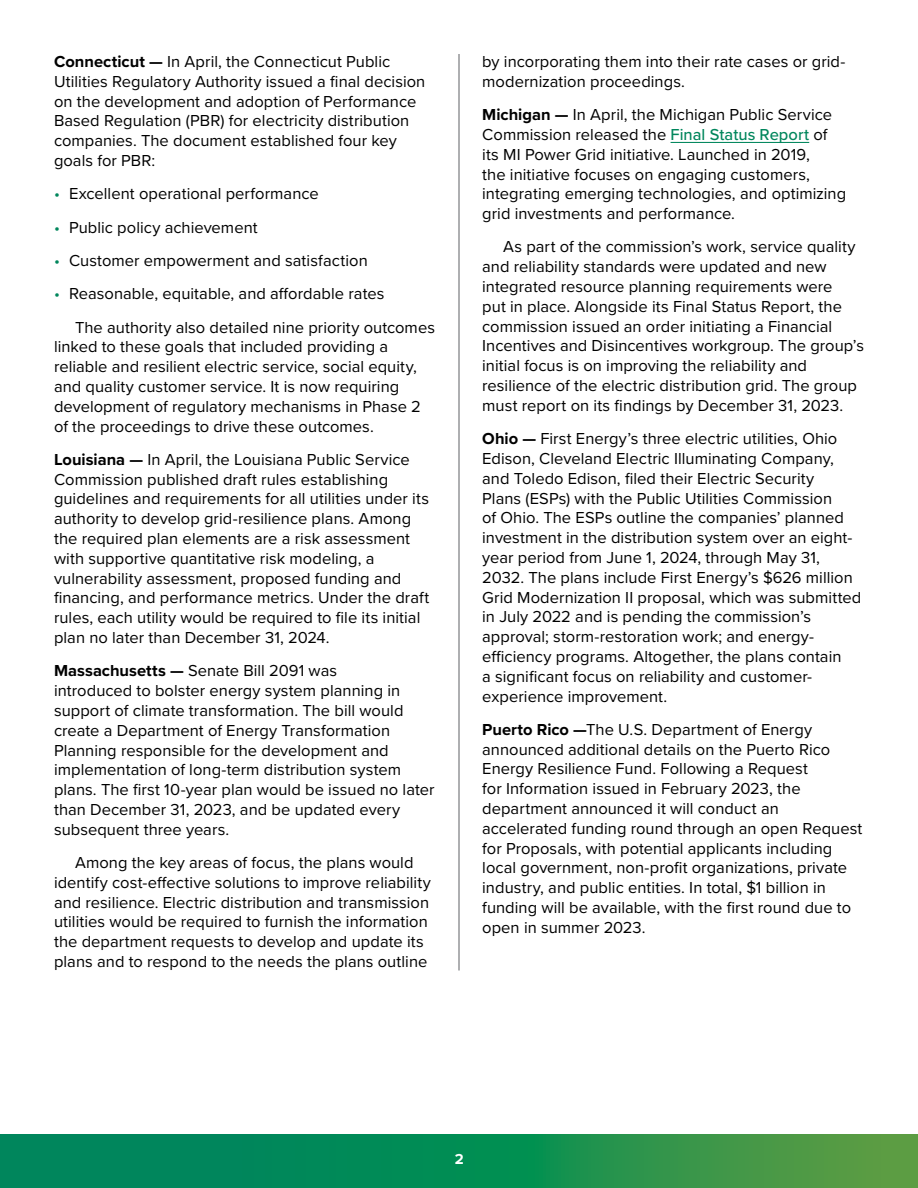
<style>
.page{position:relative;width:918px;height:1188px;background:#fff}
.page>*{position:absolute;margin:0;border:0;box-sizing:border-box;transform-origin:0 0}
.Body_-_First{font:16.5px/19.8px "Proxima Nova";letter-spacing:.005em;color:#000}
.Body_-_Continued{font:16.5px/19.8px "Proxima Nova";letter-spacing:.005em;color:#000}
.t1{font:700 15px "Proxima Nova";color:#fff}
.s1{font-weight:700}
.s2{color:#00865c}
.s3{font-weight:500;color:#00865c}
</style>
<div class="page">
<svg style="left:0;top:1134px;width:918px;height:54px;background:#198e52"></svg>
<hr style="left:671px;top:142px;width:138px;height:1px;background:#00865c">
<hr style="left:459px;top:54px;width:1px;height:916px;background:#5e6164">
<p class="Body_-_First" style="left:54px;top:51px;width:373px"><span class="s1">Connecticut —</span> In April, the Connecticut Public Utilities Regulatory Authority issued a final decision on the development and adoption of Performance Based Regulation (PBR) for electricity distribution companies. The document established four key goals for PBR:</p>
<p class="Body_-_First" style="left:54px;top:183px;width:266px"><span class="s2">•</span> Excellent operational performance</p>
<p class="Body_-_First" style="left:54px;top:217px;width:205px"><span class="s2">•</span> Public policy achievement</p>
<p class="Body_-_First" style="left:54px;top:250px;width:315px"><span class="s2">•</span> Customer empowerment and satisfaction</p>
<p class="Body_-_First" style="left:54px;top:283px;width:332px"><span class="s2">•</span> Reasonable, equitable, and affordable rates</p>
<p class="Body_-_Continued" style="left:54px;top:316px;width:383px;text-indent:21px">The authority also detailed nine priority outcomes linked to these goals that included providing a reliable and resilient electric service, social equity, and quality customer service. It is now requiring development of regulatory mechanisms in Phase 2 of the proceedings to drive these outcomes.</p>
<p class="Body_-_First" style="left:54px;top:449px;width:377px"><span class="s1">Louisiana —</span> In April, the Louisiana Public Service Commission published draft rules establishing guidelines and requirements for all utilities under its authority to develop grid-resilience plans. Among the required plan elements are a risk assessment with supportive quantitative risk modeling, a vulnerability assessment, proposed funding and financing, and performance metrics. Under the draft rules, each utility would be required to file its initial plan no later than December 31, 2024.</p>
<p class="Body_-_First" style="left:54px;top:660px;width:382px"><span class="s1">Massachusetts —</span> Senate Bill 2091 was<br>introduced to bolster energy system planning in support of climate transformation. The bill would create a Department of Energy Transformation Planning responsible for the development and implementation of long-term distribution system plans. The first 10-year plan would be issued no later than December 31, 2023, and be updated every subsequent three years.</p>
<p class="Body_-_Continued" style="left:54px;top:852px;width:378px;text-align:center">Among the key areas of focus, the plans would identify cost-effective solutions to improve reliability and resilience. Electric distribution and transmission utilities would be required to furnish the information the department requests to develop and update its plans and to respond to the needs the plans outline</p>
<p class="Body_-_Continued" style="left:482px;top:51px;width:365px">by incorporating them into their rate cases or grid&shy;modernization proceedings.</p>
<p class="Body_-_First" style="left:482px;top:104px;width:366px"><span class="s1">Michigan —</span> In April, the Michigan Public Service Commission released the <span class="s3">Final Status Report</span> of its MI Power Grid initiative. Launched in 2019,<br>the initiative focuses on engaging customers, integrating emerging technologies, and optimizing grid investments and performance.</p>
<p class="Body_-_Continued" style="left:482px;top:236px;width:383px;text-indent:21px">As part of the commission’s work, service quality and reliability standards were updated and new integrated resource planning requirements were<br>put in place. Alongside its Final Status Report, the commission issued an order initiating a Financial Incentives and Disincentives workgroup. The group’s initial focus is on improving the reliability and resilience of the electric distribution grid. The group must report on its findings by December 31, 2023.</p>
<p class="Body_-_First" style="left:482px;top:428px;width:381px"><span class="s1">Ohio —</span> First Energy’s three electric utilities, Ohio Edison, Cleveland Electric Illuminating Company, and Toledo Edison, filed their Electric Security<br>Plans (ESPs) with the Public Utilities Commission<br>of Ohio. The ESPs outline the companies’ planned investment in the distribution system over an eight&shy;year period from June 1, 2024, through May 31, 2032. The plans include First Energy’s $626 million Grid Modernization II proposal, which was submitted in July 2022 and is pending the commission’s approval; storm-restoration work; and energy&shy;efficiency programs. Altogether, the plans contain<br>a significant focus on reliability and customer&shy;experience improvement.</p>
<p class="Body_-_First" style="left:482px;top:719px;width:382px"><span class="s1">Puerto Rico —</span>The U.S. Department of Energy announced additional details on the Puerto Rico Energy Resilience Fund. Following a Request<br>for Information issued in February 2023, the department announced it will conduct an accelerated funding round through an open Request for Proposals, with potential applicants including local government, non-profit organizations, private industry, and public entities. In total, $1 billion in funding will be available, with the first round due to open in summer 2023.</p>
<p class="t1" style="left:455px;top:1148px;width:10px">2</p>
</div>
